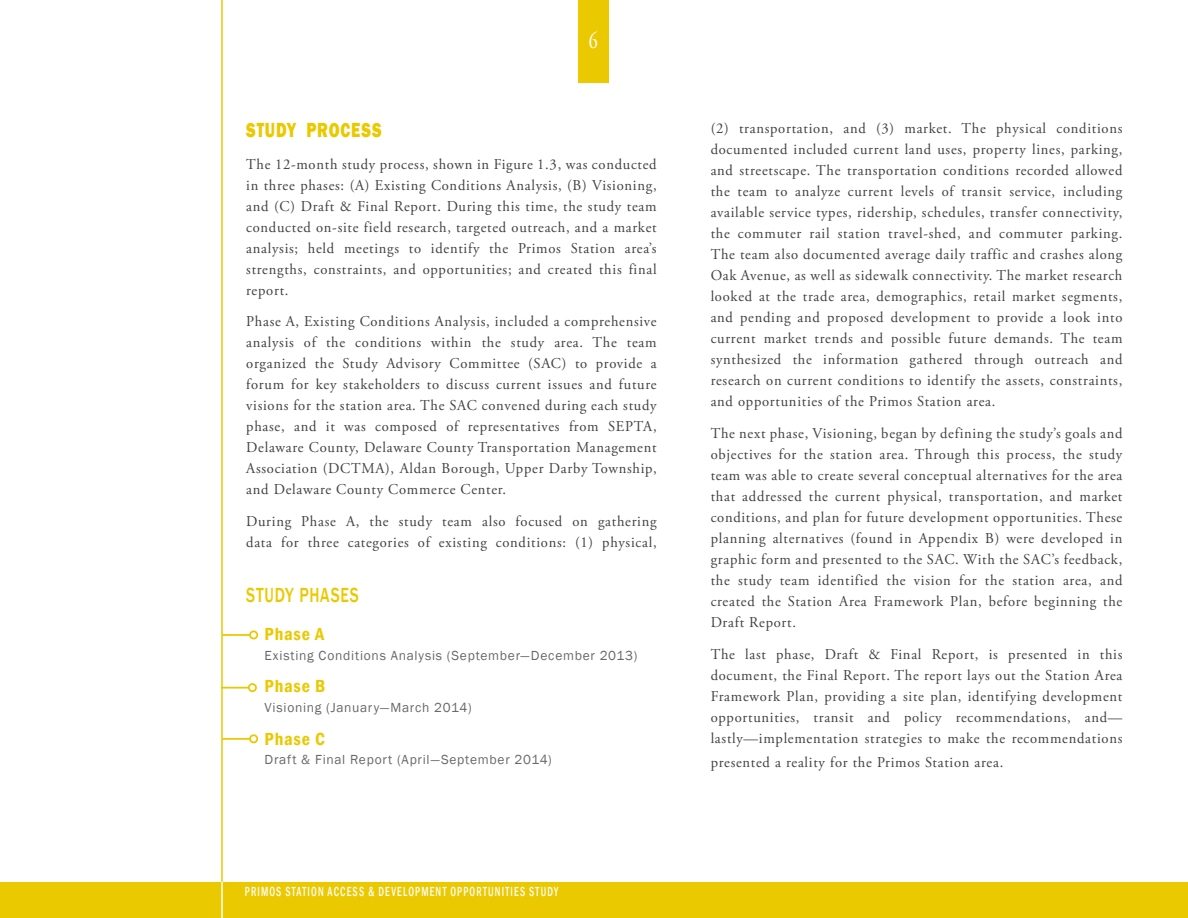
<style>
.page{position:relative;width:1188px;height:918px;background:#fff}
.page>*{position:absolute;margin:0;border:0;box-sizing:border-box;transform-origin:0 0}
.t1{font:24px "Adobe Garamond Pro";color:#fff;scale:.75 1}
.HEADINGS{font:800 21px "Franklin Gothic";letter-spacing:.055em;color:#ebc900;scale:.75 1}
.HEADINGS-2{font:500 21px "Franklin Gothic";letter-spacing:.05em;color:#ebc900;scale:.75 1}
.bullets{font:600 condensed 18px "Franklin Gothic";letter-spacing:.05em;color:#ebc900}
.Body_Copy{font:15px/21px "Adobe Garamond Pro";letter-spacing:.05em;color:#414042;text-align:justify}
.bullets-2{font:13.5px "Franklin Gothic";letter-spacing:.055em;color:#67686b}
.t2{font:500 condensed 13.5px "Franklin Gothic";letter-spacing:.115em;color:#fff;scale:.75 1}
</style>
<div class="page">
<div style="left:0;top:882px;width:1188px;height:36px;background:#ebc900"></div>
<div style="left:578px;top:0;width:31px;height:83px;background:#ebc900"></div>
<hr style="left:221px;top:0;width:2px;height:883px;background:#ebc900">
<hr style="left:221px;top:882px;width:2px;height:36px;background:#fff">
<hr style="left:222px;top:634px;width:28px;height:2px;background:#ebc900">
<div style="left:249px;top:630px;width:9px;height:9px;border:2px solid #ebc900;border-radius:50%"></div>
<hr style="left:221px;top:687px;width:28px;height:2px;background:#ebc900">
<div style="left:248px;top:683px;width:9px;height:9px;border:2px solid #ebc900;border-radius:50%"></div>
<hr style="left:222px;top:738px;width:28px;height:2px;background:#ebc900">
<div style="left:249px;top:734px;width:9px;height:9px;border:2px solid #ebc900;border-radius:50%"></div>
<h1 class="t1" style="left:589px;top:26px;width:13px">6</h1>
<p class="HEADINGS" style="left:246px;top:116px;width:182px">STUDY PROCESS</p>
<p class="Body_Copy" style="left:246px;top:154px;width:412px">The 12-month study process, shown in Figure 1.3, was conducted in three phases: (A) Existing Conditions Analysis, (B) Visioning, and (C) Draft &amp; Final Report. During this time, the study team conducted on-site field research, targeted outreach, and a market analysis; held meetings to identify the Primos Station area’s strengths, constraints, and opportunities; and created this final report.</p>
<p class="Body_Copy" style="left:246px;top:312px;width:412px">Phase A, Existing Conditions Analysis, included a comprehensive analysis of the conditions within the study area. The team organized the Study Advisory Committee (SAC) to provide a forum for key stakeholders to discuss current issues and future visions for the station area. The SAC convened during each study phase, and it was composed of representatives from SEPTA, Delaware County, Delaware County Transportation Management Association (DCTMA), Aldan Borough, Upper Darby Township, and Delaware County Commerce Center.</p>
<p class="Body_Copy" style="left:246px;top:511px;width:412px">During Phase A, the study team also focused on gathering data for three categories of existing conditions: (1) physical,</p>
<p class="HEADINGS-2" style="left:246px;top:582px;width:152px">STUDY PHASES</p>
<p class="bullets" style="left:264px;top:622px;width:61px">Phase A</p>
<p class="bullets-2" style="left:264px;top:647px;width:375px">Existing Conditions Analysis (September—December 2013)</p>
<p class="bullets" style="left:264px;top:674px;width:62px">Phase B</p>
<p class="bullets-2" style="left:264px;top:699px;width:209px">Visioning (January—March 2014)</p>
<p class="bullets" style="left:264px;top:727px;width:62px">Phase C</p>
<p class="bullets-2" style="left:264px;top:751px;width:289px">Draft &amp; Final Report (April—September 2014)</p>
<p class="t2" style="left:245px;top:882px;width:419px">PRIMOS STATION ACCESS &amp; DEVELOPMENT OPPORTUNITIES STUDY</p>
<p class="Body_Copy" style="left:711px;top:118px;width:413px">(2) transportation, and (3) market. The physical conditions documented included current land uses, property lines, parking, and streetscape. The transportation conditions recorded allowed the team to analyze current levels of transit service, including available service types, ridership, schedules, transfer connectivity, the commuter rail station travel-shed, and commuter parking.<br>The team also documented average daily traffic and crashes along Oak Avenue, as well as sidewalk connectivity. The market research looked at the trade area, demographics, retail market segments, and pending and proposed development to provide a look into current market trends and possible future demands. The team synthesized the information gathered through outreach and research on current conditions to identify the assets, constraints, and opportunities of the Primos Station area.</p>
<p class="Body_Copy" style="left:711px;top:423px;width:413px">The next phase, Visioning, began by defining the study’s goals and objectives for the station area. Through this process, the study team was able to create several conceptual alternatives for the area that addressed the current physical, transportation, and market conditions, and plan for future development opportunities. These planning alternatives (found in Appendix B) were developed in graphic form and presented to the SAC. With the SAC’s feedback, the study team identified the vision for the station area, and created the Station Area Framework Plan, before beginning the Draft Report.</p>
<p class="Body_Copy" style="left:711px;top:644px;width:413px">The last phase, Draft &amp; Final Report, is presented in this document, the Final Report. The report lays out the Station Area Framework Plan, providing a site plan, identifying development opportunities, transit and policy recommendations, and— lastly—implementation strategies to make the recommendations</p>
<p class="Body_Copy" style="left:711px;top:752px;width:294px">presented a reality for the Primos Station area.</p>
</div>
